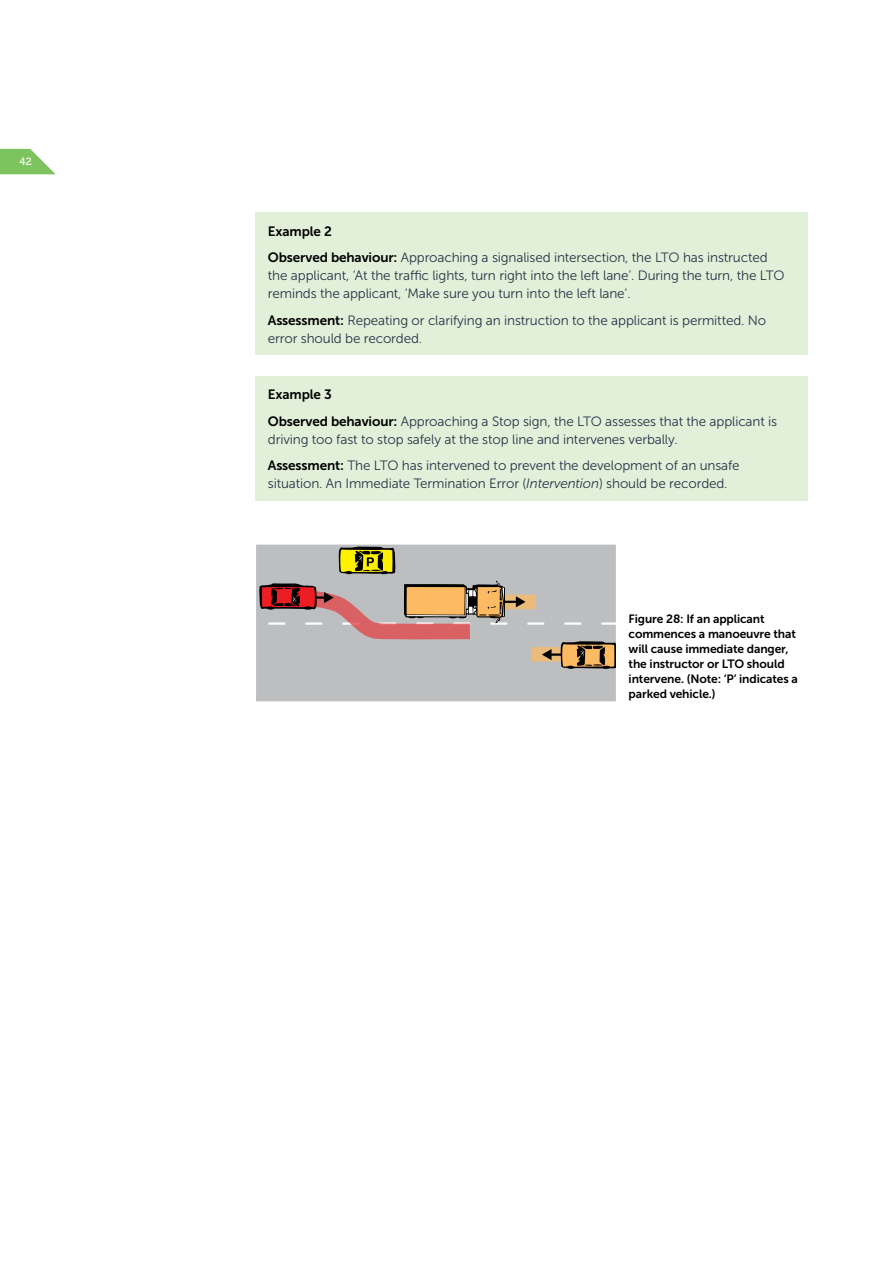
<style>
.page{position:relative;width:893px;height:1263px;background:#fff}
.page>*{position:absolute;margin:0;border:0;box-sizing:border-box;transform-origin:0 0}
.VR_Body_Copy{font:13.5px/18px "Museo Sans 300";letter-spacing:-.01em;color:#253546}
.VR_Body_Copy-2{font:13.5px "Museo Sans 700";letter-spacing:-.01em;color:#000}
.Table_of_Figures{font:12px/15px "Museo Sans 700";letter-spacing:-.01em;color:#000}
.t1{font:10.5px "Museo 500";color:#fff}
.s1{font-family:"Museo Sans 700";color:#000}
.s2{font-style:italic}
</style>
<div class="page">
<svg style="left:0;top:149px;width:56px;height:25px"></svg>
<div style="left:255px;top:213px;width:553px;height:142px;background:#e2f0da"></div>
<div style="left:255px;top:377px;width:553px;height:124px;background:#e2f0da"></div>
<div style="left:256px;top:545px;width:360px;height:156px;background:#bcbec0"></div>
<svg style="left:256px;top:581px;width:360px;height:88px;background:#baa59d"></svg>
<svg style="left:339px;top:547px;width:57px;height:28px;background:#938c11"></svg>
<p class="t1" style="left:20px;top:156px;width:14px">42</p>
<p class="VR_Body_Copy-2" style="left:268px;top:223px;width:65px">Example 2</p>
<p class="VR_Body_Copy" style="left:268px;top:248px;width:518px"><span class="s1">Observed behaviour:</span> Approaching a signalised intersection, the LTO has instructed the applicant, ‘At the traffic lights, turn right into the left lane’. During the turn, the LTO reminds the applicant, ‘Make sure you turn into the left lane’.</p>
<p class="VR_Body_Copy" style="left:268px;top:311px;width:500px"><span class="s1">Assessment:</span> Repeating or clarifying an instruction to the applicant is permitted. No error should be recorded.</p>
<p class="VR_Body_Copy-2" style="left:268px;top:387px;width:65px">Example 3</p>
<p class="VR_Body_Copy" style="left:268px;top:412px;width:511px"><span class="s1">Observed behaviour:</span> Approaching a Stop sign, the LTO assesses that the applicant is driving too fast to stop safely at the stop line and intervenes verbally.</p>
<p class="VR_Body_Copy" style="left:268px;top:457px;width:473px"><span class="s1">Assessment:</span> The LTO has intervened to prevent the development of an unsafe situation. An Immediate Termination Error (<span class="s2">Intervention</span>) should be recorded.</p>
<p class="Table_of_Figures" style="left:629px;top:611px;width:171px">Figure 28: If an applicant commences a manoeuvre that will cause immediate danger, the instructor or LTO should intervene. (Note: ‘P’ indicates a parked vehicle.)</p>
</div>
